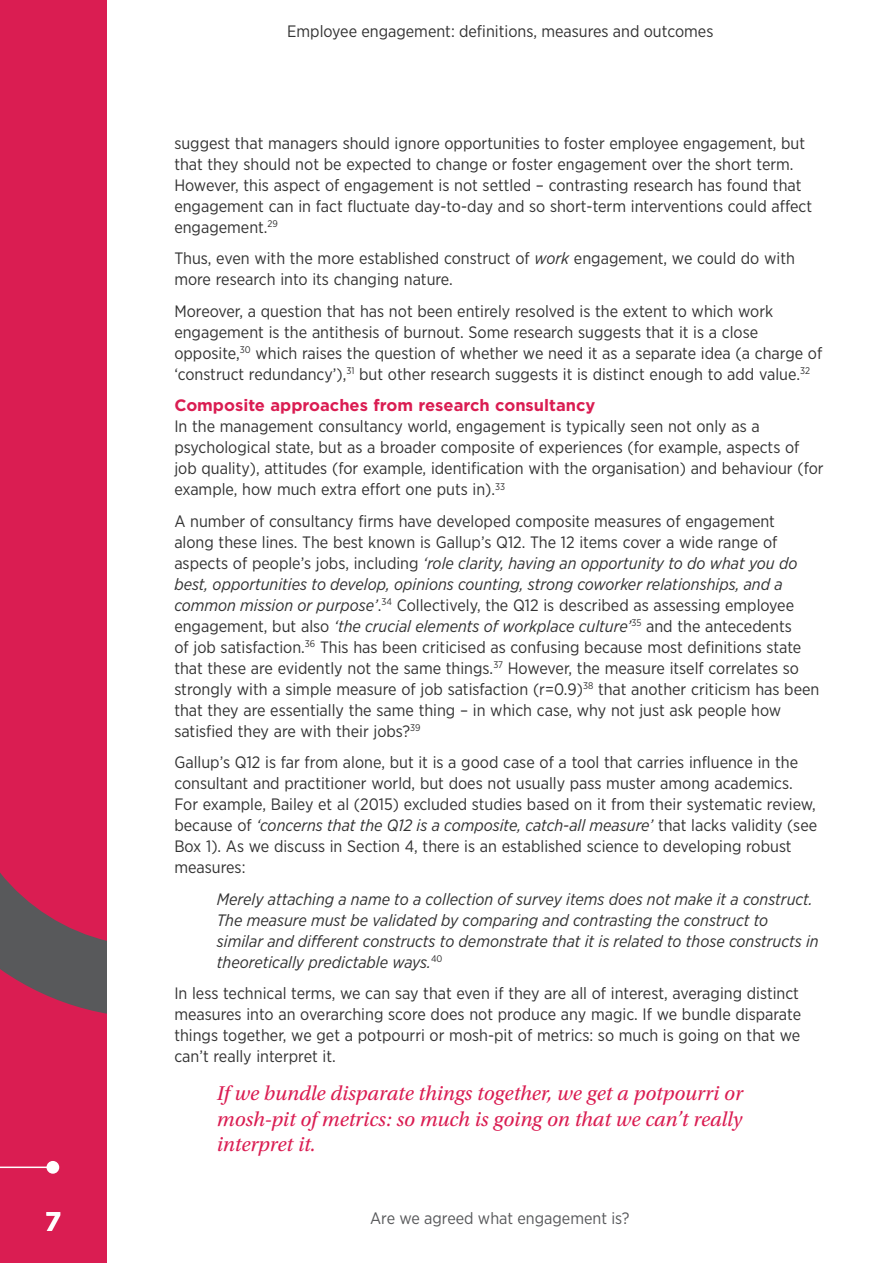
<style>
.page{position:relative;width:893px;height:1263px;background:#fff}
.page>*{position:absolute;margin:0;border:0;box-sizing:border-box;transform-origin:0 0}
.t1{font:700 27px "Gotham";color:#fff}
.OutQuote{font:italic 21px/25.5px "Utopia Std";color:#da1d52;text-align:justify}
.B_body{font:16.5px/21px "Gotham Narrow";color:#333}
.B_body-2{font:italic 16.5px/21px "Gotham Narrow";color:#333}
.Subhead_1{font:700 16.5px "Gotham";color:#da1d52}
.t2{font:16.5px "Gotham Narrow";color:#58595b}
.s1{font-style:italic}
</style>
<div class="page">
<div style="left:0;top:0;width:106px;height:1263px;background:#da1d52"></div>
<svg style="left:0;top:872px;width:106px;height:142px"></svg>
<hr style="left:0;top:1166px;width:53px;height:2px;background:#fff">
<div style="left:47px;top:1161px;width:12px;height:13px;background:#fff;border-radius:50%"></div>
<h1 class="t1" style="left:45px;top:1204px;width:18px">7</h1>
<p class="B_body" style="left:287px;top:20px;width:428px">Employee engagement: definitions, measures and outcomes</p>
<p class="B_body" style="left:174px;top:132px;width:639px">suggest that managers should ignore opportunities to foster employee engagement, but that they should not be expected to change or foster engagement over the short term.<br>However, this aspect of engagement is not settled – contrasting research has found that engagement can in fact fluctuate day-to-day and so short-term interventions could affect engagement.<sup>29</sup></p>
<p class="B_body" style="left:174px;top:247px;width:622px">Thus, even with the more established construct of <span class="s1">work</span> engagement, we could do with more research into its changing nature.</p>
<p class="B_body" style="left:174px;top:300px;width:649px">Moreover, a question that has not been entirely resolved is the extent to which work engagement is the antithesis of burnout. Some research suggests that it is a close opposite,<sup>30</sup> which raises the question of whether we need it as a separate idea (a charge of ‘construct redundancy’),<sup>31</sup> but other research suggests it is distinct enough to add value.<sup>32</sup></p>
<h1 class="Subhead_1" style="left:174px;top:394px;width:422px">Composite approaches from research consultancy</h1>
<p class="B_body" style="left:174px;top:415px;width:651px">In the management consultancy world, engagement is typically seen not only as a psychological state, but as a broader composite of experiences (for example, aspects of job quality), attitudes (for example, identification with the organisation) and behaviour (for example, how much extra effort one puts in).<sup>33</sup></p>
<p class="B_body" style="left:174px;top:510px;width:647px">A number of consultancy firms have developed composite measures of engagement<br>along these lines. The best known is Gallup’s Q12. The 12 items cover a wide range of aspects of people’s jobs, including <span class="s1">‘role clarity, having an opportunity to do what you do best, opportunities to develop, opinions counting, strong coworker relationships, and a common mission or purpose’</span>.<sup>34</sup> Collectively, the Q12 is described as assessing employee engagement, but also <span class="s1">‘the crucial elements of workplace culture’</span><sup>35</sup> and the antecedents<br>of job satisfaction.<sup>36</sup> This has been criticised as confusing because most definitions state that these are evidently not the same things.<sup>37</sup> However, the measure itself correlates so strongly with a simple measure of job satisfaction (r=0.9)<sup>38</sup> that another criticism has been that they are essentially the same thing – in which case, why not just ask people how satisfied they are with their jobs?<sup>39</sup></p>
<p class="B_body" style="left:174px;top:751px;width:644px">Gallup’s Q12 is far from alone, but it is a good case of a tool that carries influence in the consultant and practitioner world, but does not usually pass muster among academics.<br>For example, Bailey et al (2015) excluded studies based on it from their systematic review, because of <span class="s1">‘concerns that the Q12 is a composite, catch-all measure’</span> that lacks validity (see Box 1). As we discuss in Section 4, there is an established science to developing robust measures:</p>
<p class="B_body-2" style="left:217px;top:888px;width:603px">Merely attaching a name to a collection of survey items does not make it a construct.<br>The measure must be validated by comparing and contrasting the construct to<br>similar and different constructs to demonstrate that it is related to those constructs in theoretically predictable ways.<sup>40</sup></p>
<p class="B_body" style="left:174px;top:982px;width:628px">In less technical terms, we can say that even if they are all of interest, averaging distinct measures into an overarching score does not produce any magic. If we bundle disparate things together, we get a potpourri or mosh-pit of metrics: so much is going on that we can’t really interpret it.</p>
<p class="OutQuote" style="left:217px;top:1081px;width:528px">If we bundle disparate things together, we get a potpourri or mosh-pit of metrics: so much is going on that we can’t really interpret it.</p>
<p class="t2" style="left:370px;top:1208px;width:261px">Are we agreed what engagement is?</p>
</div>
